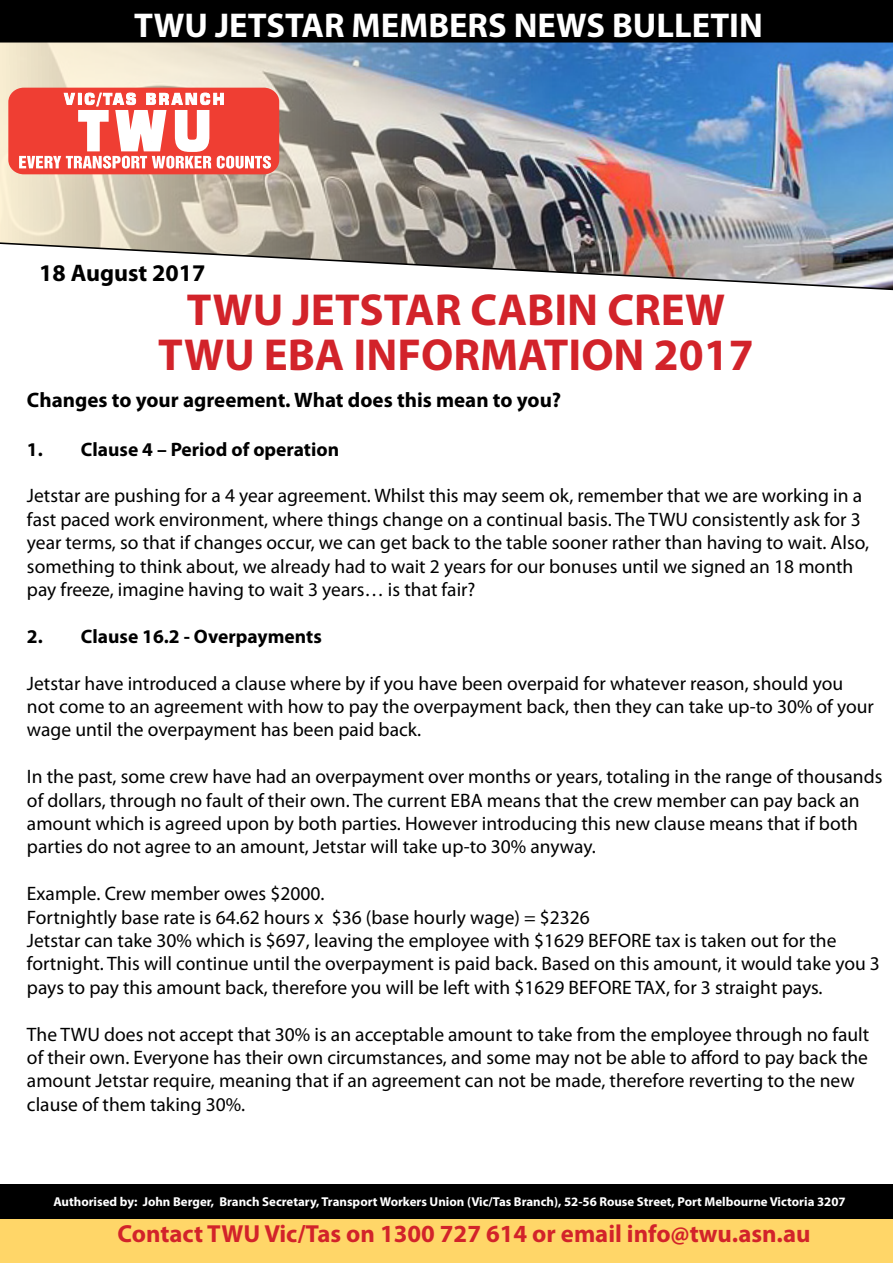
<style>
.page{position:relative;width:893px;height:1263px;background:#fff}
.page>*{position:absolute;margin:0;border:0;box-sizing:border-box;transform-origin:0 0}
.t1{font:700 45px/45px "Myriad Pro";color:#d2232a;text-align:center}
.t2{font:700 34.5px "Myriad Pro";color:#fff}
.t3{font:700 24.75px "Myriad Pro";color:#d2232a}
.t4{font:700 24px "Myriad Pro";color:#000}
.t5{font:700 21px "Myriad Pro";color:#000}
.t6{font:19.5px/23.4px "Myriad Pro";color:#000}
.t7{font:700 19.5px "Myriad Pro";color:#000}
.t8{font:700 12.9px "Myriad Pro";color:#fff}
</style>
<div class="page">
<img style="left:0;top:43px;width:893px;height:248px">
<div style="left:0;top:1193px;width:893px;height:70px;background:#ffd668"></div>
<div style="left:0;top:0;width:893px;height:43px;background:#000"></div>
<div style="left:8px;top:88px;width:271px;height:86px;background:#ef3e33;border-radius:15px"></div>
<svg style="left:19px;top:92px;width:252px;height:77px"></svg>
<div style="left:0;top:1184px;width:893px;height:35px;background:#000"></div>
<h2 class="t2" style="left:134px;top:2px;width:630px">TWU JETSTAR MEMBERS NEWS BULLETIN</h2>
<p class="t4" style="left:39px;top:257px;width:168px">18 August 2017</p>
<h1 class="t1" style="left:158px;top:286px;width:597px">TWU JETSTAR CABIN CREW<br>TWU EBA INFORMATION 2017</h1>
<p class="t5" style="left:27px;top:386px;width:536px">Changes to your agreement. What does this mean to you?</p>
<p class="t7" style="left:27px;top:436px;width:314px">1. Clause 4 – Period of operation</p>
<p class="t6" style="left:27px;top:484px;width:844px">Jetstar are pushing for a 4 year agreement. Whilst this may seem ok, remember that we are working in a fast paced work environment, where things change on a continual basis. The TWU consistently ask for 3 year terms, so that if changes occur, we can get back to the table sooner rather than having to wait. Also, something to think about, we already had to wait 2 years for our bonuses until we signed an 18 month pay freeze, imagine having to wait 3 years… is that fair?</p>
<p class="t7" style="left:27px;top:623px;width:296px">2. Clause 16.2 - Overpayments</p>
<p class="t6" style="left:27px;top:671px;width:848px">Jetstar have introduced a clause where by if you have been overpaid for whatever reason, should you not come to an agreement with how to pay the overpayment back, then they can take up-to 30% of your wage until the overpayment has been paid back.</p>
<p class="t6" style="left:27px;top:765px;width:857px">In the past, some crew have had an overpayment over months or years, totaling in the range of thousands of dollars, through no fault of their own. The current EBA means that the crew member can pay back an amount which is agreed upon by both parties. However introducing this new clause means that if both parties do not agree to an amount, Jetstar will take up-to 30% anyway.</p>
<p class="t6" style="left:27px;top:882px;width:854px">Example. Crew member owes $2000.<br>Fortnightly base rate is 64.62 hours x $36 (base hourly wage) = $2326<br>Jetstar can take 30% which is $697, leaving the employee with $1629 BEFORE tax is taken out for the fortnight. This will continue until the overpayment is paid back. Based on this amount, it would take you 3 pays to pay this amount back, therefore you will be left with $1629 BEFORE TAX, for 3 straight pays.</p>
<p class="t6" style="left:27px;top:1022px;width:844px">The TWU does not accept that 30% is an acceptable amount to take from the employee through no fault of their own. Everyone has their own circumstances, and some may not be able to afford to pay back the amount Jetstar require, meaning that if an agreement can not be made, therefore reverting to the new clause of them taking 30%.</p>
<p class="t8" style="left:53px;top:1193px;width:794px">Authorised by: John Berger, Branch Secretary, Transport Workers Union (Vic/Tas Branch), 52-56 Rouse Street, Port Melbourne Victoria 3207</p>
<p class="t3" style="left:118px;top:1217px;width:694px">Contact TWU Vic/Tas on 1300 727 614 or email info@twu.asn.au</p>
</div>
